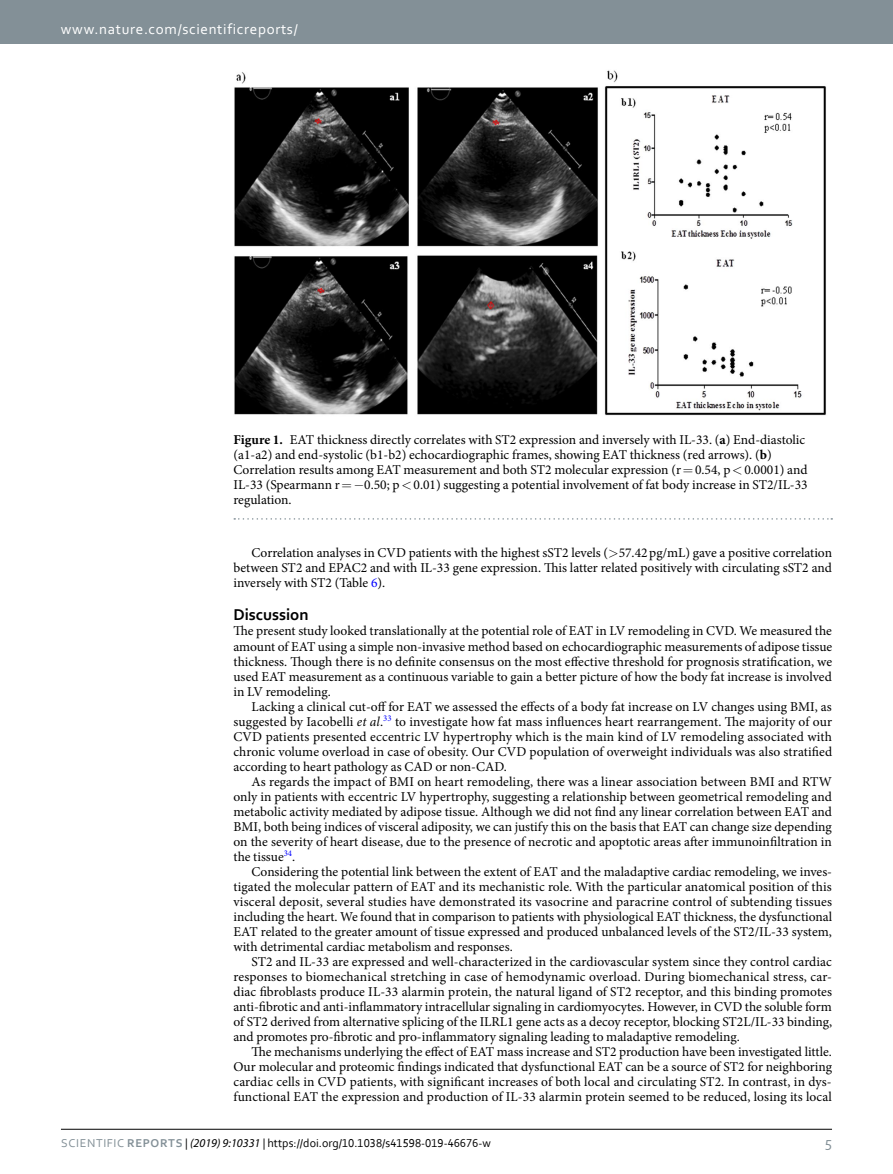
<style>
.page{position:relative;width:893px;height:1174px;background:#fff}
.page>*{position:absolute;margin:0;border:0;box-sizing:border-box;transform-origin:0 0}
.t1{font:16.5px "Corbel Bold 2";color:#000}
.t2{font:15px "Corbel 2";letter-spacing:.045em;color:#fff}
.t3{font:15px "Corbel 2";color:#839097}
.t4{font:13.5px/15px "Minion Pro";color:#000;text-align:justify}
.t5{font:12px "Corbel";color:#000}
.s1{font-weight:700}
.s2{color:#00f}
.s3{font-style:italic}
.s4{font-family:"Corbel 2";color:#839097}
.s5{font-family:"Corbel Bold 2";color:#839097}
.s6{font-family:"Corbel 2"}
.s7{font-family:"Myriad Pro";font-style:italic}
</style>
<div class="page">
<hr style="left:61px;top:1129px;width:771px;height:1px;background:#000">
<div style="left:0;top:0;width:893px;height:43px;background:#839097"></div>
<img style="left:234px;top:70px;width:592px;height:346px">
<svg style="left:234px;top:518px;width:598px;height:1px"></svg>
<p class="t2" style="left:61px;top:19px;width:238px">www.nature.com/scientificreports/</p>
<p class="t4" style="left:233px;top:432px;width:576px;text-align:left"><span class="s1">Figure 1.</span> EAT thickness directly correlates with ST2 expression and inversely with IL-33. (<span class="s1">a</span>) End-diastolic (a1-a2) and end-systolic (b1-b2) echocardiographic frames, showing EAT thickness (red arrows). (<span class="s1">b</span>)<br>Correlation results among EAT measurement and both ST2 molecular expression (r 0.54, p 0.0001) and IL-33 (Spearmann r −0.50; p 0.01) suggesting a potential involvement of fat body increase in ST2/IL-33 regulation.</p>
<p class="t4" style="left:233px;top:546px;width:600px;text-indent:18px">Correlation analyses in CVD patients with the highest sST2 levels ( 57.42pg/mL) gave a positive correlation between ST2 and EPAC2 and with IL-33 gene expression. This latter related positively with circulating sST2 and inversely with ST2 (Table <span class="s2">6</span>).</p>
<p class="t1" style="left:233px;top:605px;width:77px">Discussion</p>
<p class="t4" style="left:233px;top:624px;width:600px">The present study looked translationally at the potential role of EAT in LV remodeling in CVD. We measured the amount of EAT using a simple non-invasive method based on echocardiographic measurements of adipose tissue thickness. Though there is no definite consensus on the most effective threshold for prognosis stratification, we used EAT measurement as a continuous variable to gain a better picture of how the body fat increase is involved in LV remodeling.</p>
<p class="t4" style="left:233px;top:698px;width:600px;text-indent:18px">Lacking a clinical cut-off for EAT we assessed the effects of a body fat increase on LV changes using BMI, as suggested by Iacobelli <span class="s3">et al</span>.<sup>33</sup> to investigate how fat mass influences heart rearrangement. The majority of our CVD patients presented eccentric LV hypertrophy which is the main kind of LV remodeling associated with chronic volume overload in case of obesity. Our CVD population of overweight individuals was also stratified according to heart pathology as CAD or non-CAD.</p>
<p class="t4" style="left:233px;top:773px;width:600px;text-indent:18px">As regards the impact of BMI on heart remodeling, there was a linear association between BMI and RTW only in patients with eccentric LV hypertrophy, suggesting a relationship between geometrical remodeling and metabolic activity mediated by adipose tissue. Although we did not find any linear correlation between EAT and BMI, both being indices of visceral adiposity, we can justify this on the basis that EAT can change size depending on the severity of heart disease, due to the presence of necrotic and apoptotic areas after immunoinfiltration in the tissue<sup>34</sup>.</p>
<p class="t4" style="left:233px;top:864px;width:600px;text-indent:18px">Considering the potential link between the extent of EAT and the maladaptive cardiac remodeling, we inves&shy;tigated the molecular pattern of EAT and its mechanistic role. With the particular anatomical position of this visceral deposit, several studies have demonstrated its vasocrine and paracrine control of subtending tissues including the heart. We found that in comparison to patients with physiological EAT thickness, the dysfunctional EAT related to the greater amount of tissue expressed and produced unbalanced levels of the ST2/IL-33 system, with detrimental cardiac metabolism and responses.</p>
<p class="t4" style="left:233px;top:953px;width:600px;text-indent:18px">ST2 and IL-33 are expressed and well-characterized in the cardiovascular system since they control cardiac responses to biomechanical stretching in case of hemodynamic overload. During biomechanical stress, car&shy;diac fibroblasts produce IL-33 alarmin protein, the natural ligand of ST2 receptor, and this binding promotes anti-fibrotic and anti-inflammatory intracellular signaling in cardiomyocytes. However, in CVD the soluble form of ST2 derived from alternative splicing of the ILRL1 gene acts as a decoy receptor, blocking ST2L/IL-33 binding, and promotes pro-fibrotic and pro-inflammatory signaling leading to maladaptive remodeling.</p>
<p class="t4" style="left:233px;top:1043px;width:600px;text-indent:18px">The mechanisms underlying the effect of EAT mass increase and ST2 production have been investigated little.<br>Our molecular and proteomic findings indicated that dysfunctional EAT can be a source of ST2 for neighboring cardiac cells in CVD patients, with significant increases of both local and circulating ST2. In contrast, in dys&shy;functional EAT the expression and production of IL-33 alarmin protein seemed to be reduced, losing its local</p>
<p class="t5" style="left:61px;top:1135px;width:431px"><span class="s4">Scientific</span> <span class="s5">Reports</span> <span class="s6">|</span> <span class="s7">(2019) 9:10331</span> <span class="s6">|</span> https://doi.org/10.1038/s41598-019-46676-w</p>
<p class="t3" style="left:825px;top:1132px;width:9px">5</p>
</div>
